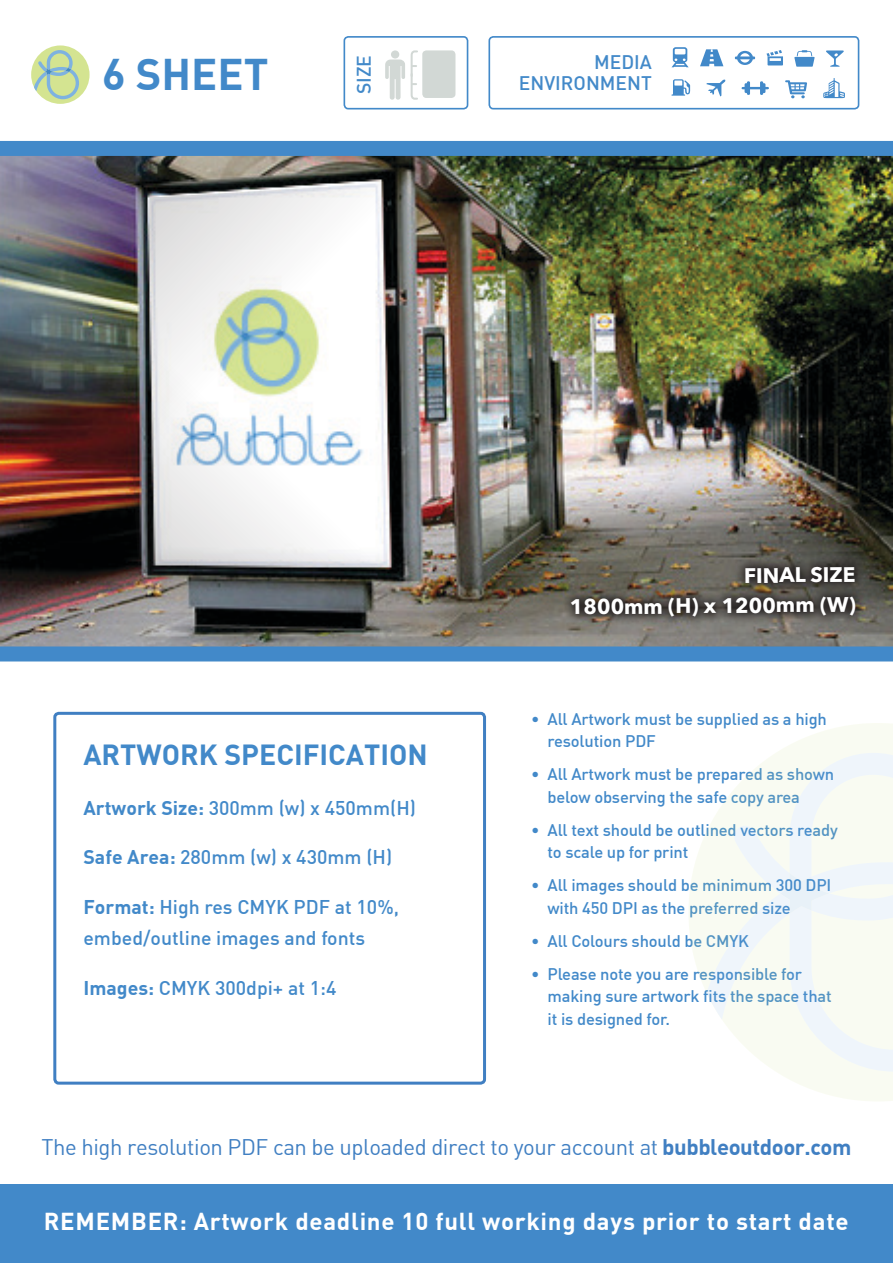
<style>
.page{position:relative;width:893px;height:1263px;background:#fff}
.page>*{position:absolute;margin:0;border:0;box-sizing:border-box;transform-origin:0 0}
.t1{font:700 43.35px "DIN";color:#4289c9}
.t2{font:700 28.5px "DIN";color:#4289c9}
.t3{font:700 24px "DIN";letter-spacing:.03em;color:#fff}
.t4{font:22.05px "DIN";letter-spacing:-.02em;color:#407fc2}
.t5{font:700 21px "Avenir Next";color:#fff}
.t6{font:500 19.5px/31.5px "DIN";color:#4289c9}
.t7{font:500 19.2px "DIN";color:#4289c9}
.t8{font:500 16.5px/22.5px "DIN";letter-spacing:-.01em;color:#4289c9}
.s1{font-weight:700}
</style>
<div class="page">
<svg style="left:672px;top:79px;width:18px;height:17px"></svg>
<svg style="left:706px;top:80px;width:19px;height:16px"></svg>
<svg style="left:741px;top:81px;width:28px;height:14px"></svg>
<svg style="left:785px;top:80px;width:22px;height:19px"></svg>
<svg style="left:823px;top:78px;width:22px;height:20px"></svg>
<svg style="left:672px;top:47px;width:17px;height:20px"></svg>
<svg style="left:700px;top:49px;width:23px;height:17px"></svg>
<svg style="left:735px;top:51px;width:20px;height:14px"></svg>
<svg style="left:794px;top:50px;width:21px;height:17px"></svg>
<svg style="left:826px;top:50px;width:18px;height:17px"></svg>
<svg style="left:766px;top:50px;width:17px;height:15px"></svg>
<div style="left:488px;top:36px;width:371px;height:73px;border:2px solid #4289c9;border-radius:4px"></div>
<div style="left:53px;top:712px;width:433px;height:373px;border:3px solid #407fc2;border-radius:4px"></div>
<img style="left:0;top:156px;width:893px;height:490px">
<svg style="left:561px;top:555px;width:305px;height:73px;background:#58544c"></svg>
<svg style="left:149px;top:180px;width:291px;height:102px"></svg>
<img style="left:121px;top:282px;width:320px;height:291px">
<div style="left:0;top:141px;width:893px;height:15px;background:#4289c9"></div>
<div style="left:422px;top:50px;width:33px;height:48px;background:#d2d8d5;border-radius:4px"></div>
<div style="left:344px;top:36px;width:124px;height:73px;border:2px solid #4289c9;border-radius:4px"></div>
<svg style="left:385px;top:50px;width:33px;height:50px"></svg>
<div style="left:31px;top:45px;width:59px;height:59px;background:#d4e491;border-radius:50%"></div>
<svg style="left:34px;top:50px;width:45px;height:49px"></svg>
<div style="left:0;top:1184px;width:893px;height:79px;background:#4289c9"></div>
<svg style="left:689px;top:723px;width:204px;height:378px"></svg>
<svg style="left:706px;top:753px;width:187px;height:319px"></svg>
<div style="left:0;top:646px;width:893px;height:15px;background:#4289c9"></div>
<p class="t1" style="left:102px;top:46px;width:168px">6 SHEET</p>
<p class="t7" style="left:352px;top:94px;width:41px;rotate:-90deg">SIZE</p>
<p class="t7" style="left:594px;top:50px;width:59px">MEDIA</p>
<p class="t7" style="left:519px;top:71px;width:134px">ENVIRONMENT</p>
<p class="t2" style="left:83px;top:736px;width:346px">ARTWORK SPECIFICATION</p>
<p class="t6" style="left:83px;top:791px;width:334px"><span class="s1">Artwork Size:</span> 300mm (w) x 450mm(H)</p>
<p class="t6" style="left:83px;top:841px;width:310px"><span class="s1">Safe Area:</span> 280mm (w) x 430mm (H)</p>
<p class="t6" style="left:83px;top:890px;width:317px"><span class="s1">Format:</span> High res CMYK PDF at 10%, embed/outline images and fonts</p>
<p class="t6" style="left:83px;top:971px;width:254px"><span class="s1">Images:</span> CMYK 300dpi+ at 1:4</p>
<p class="t5" style="left:744px;top:558px;width:113px;rotate:-1deg">FINAL SIZE</p>
<p class="t5" style="left:570px;top:590px;width:287px;rotate:-1deg">1800mm (H) x 1200mm (W)</p>
<p class="t8" style="left:548px;top:707px;width:281px;text-indent:-16px">• All Artwork must be supplied as a high resolution PDF</p>
<p class="t8" style="left:548px;top:763px;width:288px;text-indent:-16px">• All Artwork must be prepared as shown below observing the safe copy area</p>
<p class="t8" style="left:548px;top:818px;width:292px;text-indent:-16px">• All text should be outlined vectors ready to scale up for print</p>
<p class="t8" style="left:548px;top:874px;width:285px;text-indent:-16px">• All images should be minimum 300 DPI with 450 DPI as the preferred size</p>
<p class="t8" style="left:531px;top:929px;width:220px">• All Colours should be CMYK</p>
<p class="t8" style="left:548px;top:962px;width:286px;text-indent:-16px">• Please note you are responsible for making sure artwork fits the space that it is designed for.</p>
<p class="t4" style="left:41px;top:1133px;width:812px">The high resolution PDF can be uploaded direct to your account at <span class="s1">bubbleoutdoor.com</span></p>
<p class="t3" style="left:44px;top:1205px;width:806px">REMEMBER: Artwork deadline 10 full working days prior to start date</p>
</div>
